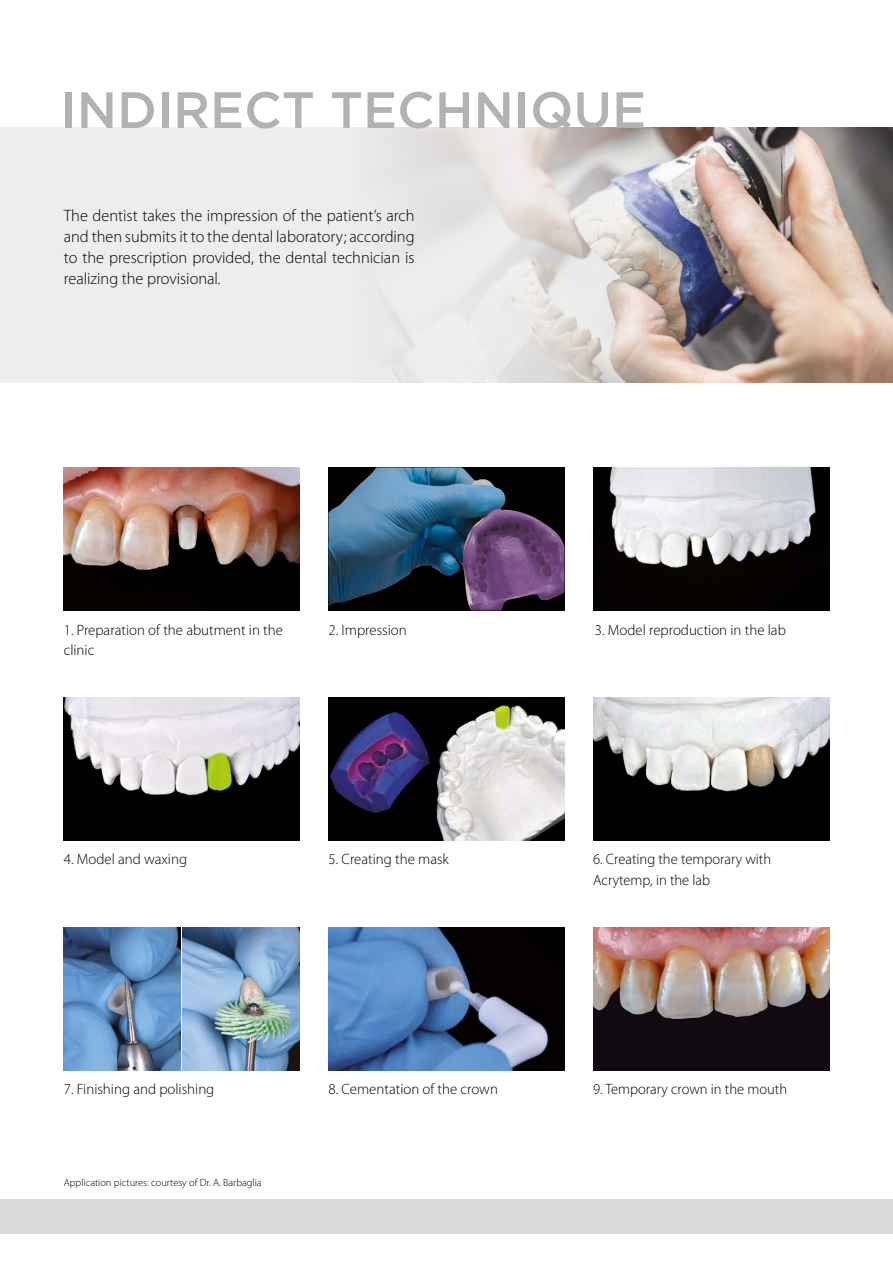
<style>
.page{position:relative;width:893px;height:1263px;background:#fff}
.page>*{position:absolute;margin:0;border:0;box-sizing:border-box;transform-origin:0 0}
.t1{font:500 51px "Gotham";color:#b3b2b2}
.t2{font:300 16.5px/21px "Myriad Pro";color:#000;text-align:justify}
.t3{font:300 15px/20.2px "Myriad Pro";color:#000}
.t4{font:300 10.5px "Myriad Pro";color:#000}
</style>
<div class="page">
<div style="left:0;top:1199px;width:893px;height:34px;background:#dadada"></div>
<img style="left:64px;top:467px;width:236px;height:143px">
<img style="left:328px;top:467px;width:236px;height:143px">
<img style="left:328px;top:697px;width:236px;height:143px">
<img style="left:593px;top:467px;width:236px;height:143px">
<img style="left:593px;top:697px;width:236px;height:143px">
<img style="left:593px;top:927px;width:236px;height:143px">
<img style="left:64px;top:697px;width:236px;height:143px">
<img style="left:64px;top:927px;width:117px;height:143px">
<img style="left:183px;top:927px;width:117px;height:143px">
<img style="left:328px;top:927px;width:236px;height:143px">
<div style="left:0;top:128px;width:893px;height:255px;background:#ededed"></div>
<img style="left:391px;top:128px;width:501px;height:255px">
<h1 class="t1" style="left:61px;top:77px;width:587px">INDIRECT TECHNIQUE</h1>
<p class="t2" style="left:64px;top:205px;width:352px">The dentist takes the impression of the patient’s arch and then submits it to the dental laboratory; according to the prescription provided, the dental technician is realizing the provisional.</p>
<p class="t3" style="left:64px;top:620px;width:221px">1. Preparation of the abutment in the clinic</p>
<p class="t3" style="left:328px;top:620px;width:80px">2. Impression</p>
<p class="t3" style="left:595px;top:620px;width:193px">3. Model reproduction in the lab</p>
<p class="t3" style="left:64px;top:849px;width:125px">4. Model and waxing</p>
<p class="t3" style="left:328px;top:849px;width:122px">5. Creating the mask</p>
<p class="t3" style="left:593px;top:849px;width:180px">6. Creating the temporary with<br>Acrytemp, in the lab</p>
<p class="t3" style="left:64px;top:1079px;width:152px">7. Finishing and polishing</p>
<p class="t3" style="left:328px;top:1079px;width:171px">8. Cementation of the crown</p>
<p class="t3" style="left:593px;top:1079px;width:195px">9. Temporary crown in the mouth</p>
<p class="t4" style="left:64px;top:1176px;width:199px">Application pictures: courtesy of Dr. A. Barbaglia</p>
</div>
